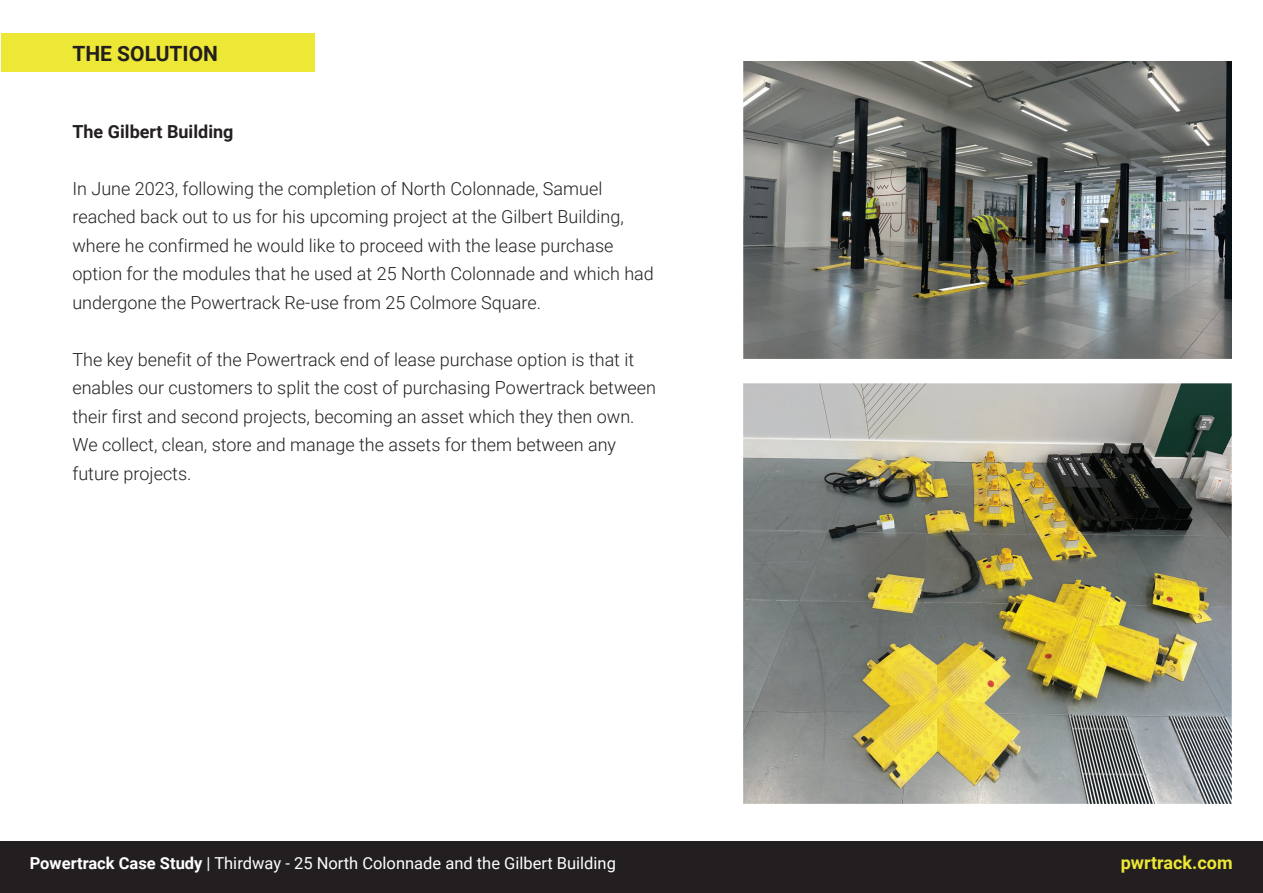
<style>
.page{position:relative;width:1263px;height:893px;background:#fff}
.page>*{position:absolute;margin:0;border:0;box-sizing:border-box;transform-origin:0 0}
.t1{font:700 21px "Roboto";color:#231f20}
.t2{font:300 18px/28.5px "Roboto";color:#231f20}
.t3{font:700 18px "Roboto";color:#231f20}
.t4{font:700 18px "Roboto";color:#ede835}
.t5{font:16.5px "Roboto";color:#fff}
.s1{font-weight:700}
</style>
<div class="page">
<div style="left:1px;top:33px;width:313px;height:39px;background:#ede835"></div>
<div style="left:0;top:842px;width:1263px;height:51px;background:#231f20"></div>
<img style="left:743px;top:61px;width:488px;height:298px">
<img style="left:743px;top:384px;width:488px;height:420px">
<p class="t1" style="left:72px;top:39px;width:147px">THE SOLUTION</p>
<p class="t3" style="left:72px;top:119px;width:163px">The Gilbert Building</p>
<p class="t2" style="left:72px;top:173px;width:583px">In June 2023, following the completion of North Colonnade, Samuel reached back out to us for his upcoming project at the Gilbert Building, where he confirmed he would like to proceed with the lease purchase option for the modules that he used at 25 North Colonnade and which had undergone the Powertrack Re-use from 25 Colmore Square.</p>
<p class="t2" style="left:72px;top:344px;width:585px">The key benefit of the Powertrack end of lease purchase option is that it enables our customers to split the cost of purchasing Powertrack between their first and second projects, becoming an asset which they then own.<br>We collect, clean, store and manage the assets for them between any future projects.</p>
<p class="t5" style="left:30px;top:851px;width:588px"><span class="s1">Powertrack Case Study</span> | Thirdway - 25 North Colonnade and the Gilbert Building</p>
<p class="t4" style="left:1121px;top:850px;width:113px">pwrtrack.com</p>
</div>
